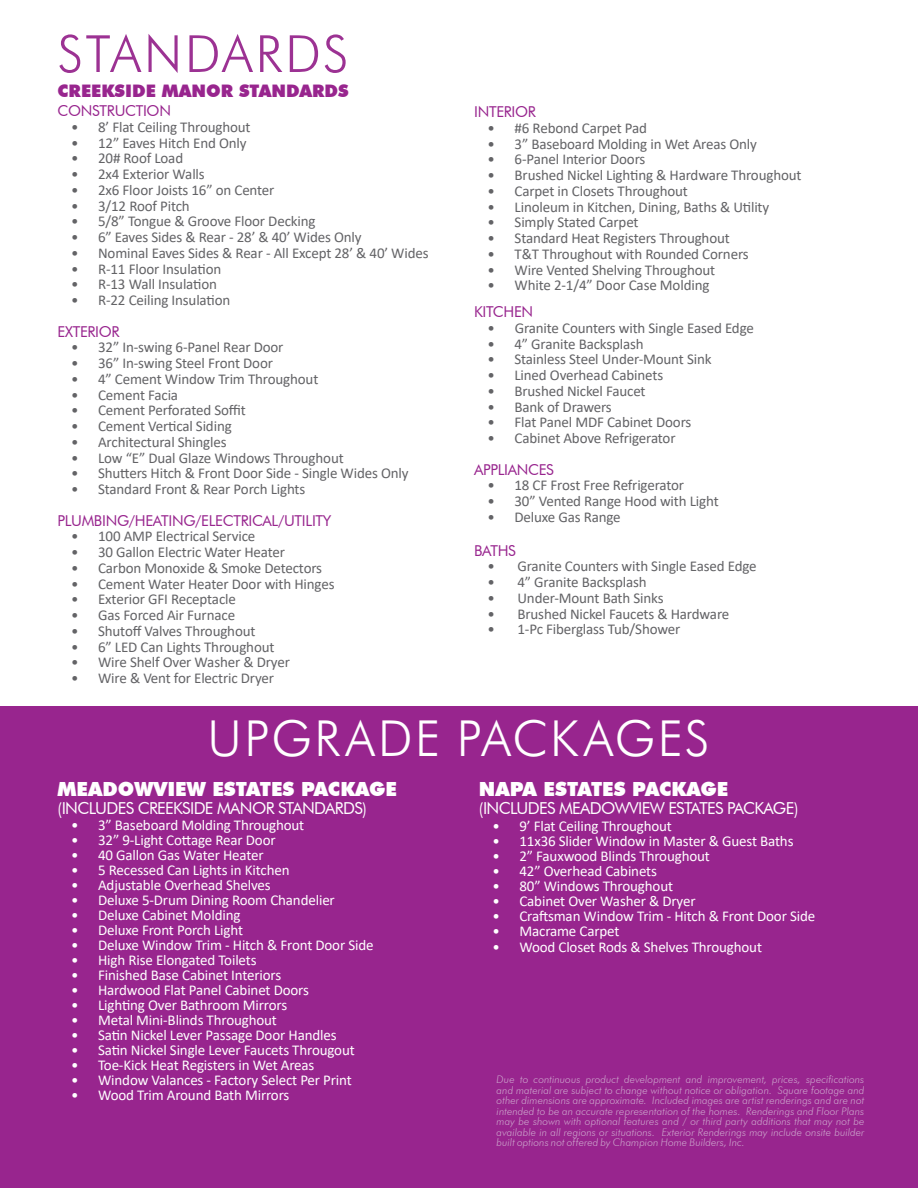
<style>
.page{position:relative;width:918px;height:1188px;background:#fff}
.page>*{position:absolute;margin:0;border:0;box-sizing:border-box;transform-origin:0 0}
.t1{font:300 51.3px "Futura BT";letter-spacing:.045em;color:#9c3293}
.t2{font:300 49.5px "Futura BT";letter-spacing:.05em;color:#fff}
.t3{font:900 19.5px "Futura BT";color:#fff}
.t4{font:900 17.25px "Futura BT";color:#98258e}
.t5{font:16.5px "Futura BT";letter-spacing:-.04em;color:#fff}
.t6{font:15px "Calibri";letter-spacing:-.01em;color:#636366}
.t7{font:15px "Calibri";letter-spacing:-.01em;color:#fff}
.t8{font:15px "Futura BT";letter-spacing:-.02em;color:#98258e}
.t9{font:italic 300 10.5px/10.5px "Futura BT";color:#cba3cb;text-align:justify}
</style>
<div class="page">
<div style="left:0;top:706px;width:918px;height:482px;background:#98258e"></div>
<h1 class="t1" style="left:58px;top:23px;width:292px">STANDARDS</h1>
<p class="t4" style="left:58px;top:80px;width:293px">CREEKSIDE MANOR STANDARDS</p>
<p class="t8" style="left:58px;top:102px;width:115px">CONSTRUCTION</p>
<p class="t6" style="left:71px;top:116px;width:181px">• 8’ Flat Ceiling Throughout</p>
<p class="t6" style="left:71px;top:132px;width:177px">• 12” Eaves Hitch End Only</p>
<p class="t6" style="left:71px;top:148px;width:114px">• 20# Roof Load</p>
<p class="t6" style="left:71px;top:164px;width:135px">• 2x4 Exterior Walls</p>
<p class="t6" style="left:71px;top:179px;width:205px">• 2x6 Floor Joists 16” on Center</p>
<p class="t6" style="left:71px;top:195px;width:120px">• 3/12 Roof Pitch</p>
<p class="t6" style="left:71px;top:211px;width:246px">• 5/8” Tongue &amp; Groove Floor Decking</p>
<p class="t6" style="left:71px;top:227px;width:292px">• 6” Eaves Sides &amp; Rear - 28’ &amp; 40’ Wides Only</p>
<p class="t6" style="left:71px;top:242px;width:359px">• Nominal Eaves Sides &amp; Rear - All Except 28’ &amp; 40’ Wides</p>
<p class="t6" style="left:71px;top:258px;width:152px">• R-11 Floor Insulation</p>
<p class="t6" style="left:71px;top:274px;width:147px">• R-13 Wall Insulation</p>
<p class="t6" style="left:71px;top:290px;width:161px">• R-22 Ceiling Insulation</p>
<p class="t8" style="left:58px;top:322px;width:64px">EXTERIOR</p>
<p class="t6" style="left:71px;top:337px;width:214px">• 32” In-swing 6-Panel Rear Door</p>
<p class="t6" style="left:71px;top:353px;width:203px">• 36” In-swing Steel Front Door</p>
<p class="t6" style="left:71px;top:368px;width:249px">• 4” Cement Window Trim Throughout</p>
<p class="t6" style="left:71px;top:384px;width:109px">• Cement Facia</p>
<p class="t6" style="left:71px;top:400px;width:176px">• Cement Perforated Soffit</p>
<p class="t6" style="left:71px;top:416px;width:162px">• Cement Vertical Siding</p>
<p class="t6" style="left:71px;top:431px;width:157px">• Architectural Shingles</p>
<p class="t6" style="left:71px;top:447px;width:274px">• Low “E” Dual Glaze Windows Throughout</p>
<p class="t6" style="left:71px;top:463px;width:339px">• Shutters Hitch &amp; Front Door Side - Single Wides Only</p>
<p class="t6" style="left:71px;top:479px;width:236px">• Standard Front &amp; Rear Porch Lights</p>
<p class="t8" style="left:58px;top:511px;width:275px">PLUMBING/HEATING/ELECTRICAL/UTILITY</p>
<p class="t6" style="left:71px;top:526px;width:186px">• 100 AMP Electrical Service</p>
<p class="t6" style="left:71px;top:542px;width:216px">• 30 Gallon Electric Water Heater</p>
<p class="t6" style="left:71px;top:557px;width:253px">• Carbon Monoxide &amp; Smoke Detectors</p>
<p class="t6" style="left:71px;top:573px;width:265px">• Cement Water Heater Door with Hinges</p>
<p class="t6" style="left:71px;top:589px;width:166px">• Exterior GFI Receptacle</p>
<p class="t6" style="left:71px;top:605px;width:166px">• Gas Forced Air Furnace</p>
<p class="t6" style="left:71px;top:620px;width:186px">• Shutoff Valves Throughout</p>
<p class="t6" style="left:71px;top:636px;width:205px">• 6” LED Can Lights Throughout</p>
<p class="t6" style="left:71px;top:652px;width:220px">• Wire Shelf Over Washer &amp; Dryer</p>
<p class="t6" style="left:71px;top:668px;width:204px">• Wire &amp; Vent for Electric Dryer</p>
<p class="t8" style="left:474px;top:103px;width:63px">INTERIOR</p>
<p class="t6" style="left:488px;top:117px;width:161px">• #6 Rebond Carpet Pad</p>
<p class="t6" style="left:488px;top:133px;width:271px">• 3” Baseboard Molding in Wet Areas Only</p>
<p class="t6" style="left:488px;top:149px;width:159px">• 6-Panel Interior Doors</p>
<p class="t6" style="left:488px;top:165px;width:315px">• Brushed Nickel Lighting &amp; Hardware Throughout</p>
<p class="t6" style="left:488px;top:180px;width:202px">• Carpet in Closets Throughout</p>
<p class="t6" style="left:488px;top:196px;width:283px">• Linoleum in Kitchen, Dining, Baths &amp; Utility</p>
<p class="t6" style="left:488px;top:212px;width:153px">• Simply Stated Carpet</p>
<p class="t6" style="left:488px;top:228px;width:244px">• Standard Heat Registers Throughout</p>
<p class="t6" style="left:488px;top:243px;width:263px">• T&amp;T Throughout with Rounded Corners</p>
<p class="t6" style="left:488px;top:259px;width:229px">• Wire Vented Shelving Throughout</p>
<p class="t6" style="left:488px;top:275px;width:223px">• White 2-1/4” Door Case Molding</p>
<p class="t8" style="left:474px;top:303px;width:61px">KITCHEN</p>
<p class="t6" style="left:488px;top:317px;width:268px">• Granite Counters with Single Eased Edge</p>
<p class="t6" style="left:488px;top:333px;width:158px">• 4” Granite Backsplash</p>
<p class="t6" style="left:488px;top:349px;width:226px">• Stainless Steel Under-Mount Sink</p>
<p class="t6" style="left:488px;top:365px;width:177px">• Lined Overhead Cabinets</p>
<p class="t6" style="left:488px;top:380px;width:160px">• Brushed Nickel Faucet</p>
<p class="t6" style="left:488px;top:396px;width:126px">• Bank of Drawers</p>
<p class="t6" style="left:488px;top:412px;width:205px">• Flat Panel MDF Cabinet Doors</p>
<p class="t6" style="left:488px;top:428px;width:190px">• Cabinet Above Refrigerator</p>
<p class="t8" style="left:474px;top:460px;width:82px">APPLIANCES</p>
<p class="t6" style="left:488px;top:475px;width:198px">• 18 CF Frost Free Refrigerator</p>
<p class="t6" style="left:488px;top:491px;width:233px">• 30” Vented Range Hood with Light</p>
<p class="t6" style="left:488px;top:506px;width:135px">• Deluxe Gas Range</p>
<p class="t8" style="left:474px;top:541px;width:43px">BATHS</p>
<p class="t6" style="left:488px;top:556px;width:271px">• Granite Counters with Single Eased Edge</p>
<p class="t6" style="left:488px;top:572px;width:161px">• 4” Granite Backsplash</p>
<p class="t6" style="left:488px;top:587px;width:178px">• Under-Mount Bath Sinks</p>
<p class="t6" style="left:488px;top:603px;width:243px">• Brushed Nickel Faucets &amp; Hardware</p>
<p class="t6" style="left:488px;top:619px;width:194px">• 1-Pc Fiberglass Tub/Shower</p>
<h2 class="t2" style="left:208px;top:708px;width:503px">UPGRADE PACKAGES</h2>
<h3 class="t3" style="left:479px;top:778px;width:251px">NAPA ESTATES PACKAGE</h3>
<p class="t5" style="left:479px;top:799px;width:321px">(INCLUDES MEADOWVIEW ESTATES PACKAGE)</p>
<p class="t7" style="left:492px;top:816px;width:181px">• 9’ Flat Ceiling Throughout</p>
<p class="t7" style="left:492px;top:831px;width:303px">• 11x36 Slider Window in Master &amp; Guest Baths</p>
<p class="t7" style="left:492px;top:846px;width:219px">• 2” Fauxwood Blinds Throughout</p>
<p class="t7" style="left:492px;top:861px;width:166px">• 42” Overhead Cabinets</p>
<p class="t7" style="left:492px;top:876px;width:182px">• 80” Windows Throughout</p>
<p class="t7" style="left:492px;top:891px;width:205px">• Cabinet Over Washer &amp; Dryer</p>
<p class="t7" style="left:492px;top:906px;width:324px">• Craftsman Window Trim - Hitch &amp; Front Door Side</p>
<p class="t7" style="left:492px;top:921px;width:129px">• Macrame Carpet</p>
<p class="t7" style="left:492px;top:936px;width:271px">• Wood Closet Rods &amp; Shelves Throughout</p>
<h3 class="t3" style="left:58px;top:777px;width:341px">MEADOWVIEW ESTATES PACKAGE</h3>
<p class="t5" style="left:58px;top:798px;width:311px">(INCLUDES CREEKSIDE MANOR STANDARDS)</p>
<p class="t7" style="left:71px;top:815px;width:235px">• 3” Baseboard Molding Throughout</p>
<p class="t7" style="left:71px;top:830px;width:206px">• 32” 9-Light Cottage Rear Door</p>
<p class="t7" style="left:71px;top:845px;width:194px">• 40 Gallon Gas Water Heater</p>
<p class="t7" style="left:71px;top:860px;width:220px">• 5 Recessed Can Lights in Kitchen</p>
<p class="t7" style="left:71px;top:875px;width:201px">• Adjustable Overhead Shelves</p>
<p class="t7" style="left:71px;top:890px;width:265px">• Deluxe 5-Drum Dining Room Chandelier</p>
<p class="t7" style="left:71px;top:905px;width:171px">• Deluxe Cabinet Molding</p>
<p class="t7" style="left:71px;top:920px;width:173px">• Deluxe Front Porch Light</p>
<p class="t7" style="left:71px;top:935px;width:304px">• Deluxe Window Trim - Hitch &amp; Front Door Side</p>
<p class="t7" style="left:71px;top:950px;width:187px">• High Rise Elongated Toilets</p>
<p class="t7" style="left:71px;top:965px;width:212px">• Finished Base Cabinet Interiors</p>
<p class="t7" style="left:71px;top:980px;width:239px">• Hardwood Flat Panel Cabinet Doors</p>
<p class="t7" style="left:71px;top:995px;width:218px">• Lighting Over Bathroom Mirrors</p>
<p class="t7" style="left:71px;top:1010px;width:207px">• Metal Mini-Blinds Throughout</p>
<p class="t7" style="left:71px;top:1025px;width:267px">• Satin Nickel Lever Passage Door Handles</p>
<p class="t7" style="left:71px;top:1040px;width:285px">• Satin Nickel Single Lever Faucets Througout</p>
<p class="t7" style="left:71px;top:1055px;width:245px">• Toe-Kick Heat Registers in Wet Areas</p>
<p class="t7" style="left:71px;top:1070px;width:282px">• Window Valances - Factory Select Per Print</p>
<p class="t7" style="left:71px;top:1085px;width:220px">• Wood Trim Around Bath Mirrors</p>
<p class="t9" style="left:497px;top:1074px;width:369px">Due to continuous product development and improvement, prices, specifications and material are subject to change without notice or obligation. Square footage and other dimensions are approximate. Included images are artist renderings and are not intended to be an accurate representation of the homes. Renderings and Floor Plans may be shown with optional features and / or third party additions that may not be available in all regions or situations. Exterior Renderings may include onsite builder built options not offered by Champion Home Builders, Inc.</p>
</div>
